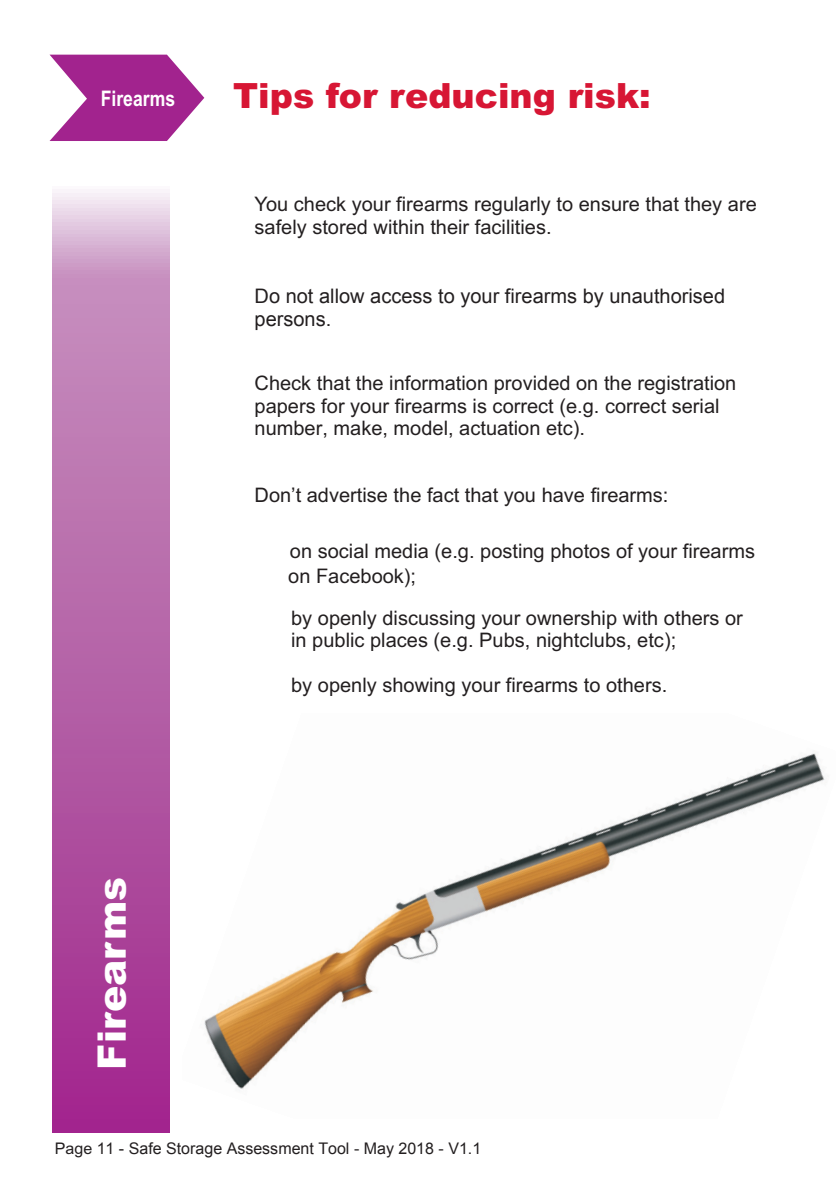
<style>
.page{position:relative;width:840px;height:1191px;background:#fff}
.page>*{position:absolute;margin:0;border:0;box-sizing:border-box;transform-origin:0 0}
.t1{font:900 39.2px "Arial";color:#fff}
.t2{font:900 34.8px "Arial";color:#d71634}
.t3{font:700 21.4px "Arial Narrow";color:#fff}
.t4{font:20px/22.4px "Arial";color:#231f20}
.t5{font:16px "Arial";color:#231f20}
</style>
<div class="page">
<svg style="left:52px;top:189px;width:118px;height:943px;background:#b765aa"></svg>
<svg style="left:50px;top:55px;width:154px;height:86px"></svg>
<img style="left:204px;top:753px;width:621px;height:336px">
<p class="t3" style="left:101px;top:90px;width:76px">Firearms</p>
<h2 class="t2" style="left:233px;top:83px;width:419px">Tips for reducing risk:</h2>
<p class="t4" style="left:254px;top:195px;width:503px">You check your firearms regularly to ensure that they are safely stored within their facilities.</p>
<p class="t4" style="left:254px;top:285px;width:472px">Do not allow access to your firearms by unauthorised persons.</p>
<p class="t4" style="left:254px;top:374px;width:483px">Check that the information provided on the registration papers for your firearms is correct (e.g. correct serial number, make, model, actuation etc).</p>
<p class="t4" style="left:254px;top:485px;width:415px">Don’t advertise the fact that you have firearms:</p>
<p class="t4" style="left:288px;top:540px;width:468px;line-height:24.8px">on social media (e.g. posting photos of your firearms on Facebook);</p>
<p class="t4" style="left:291px;top:608px;width:453px">by openly discussing your ownership with others or in public places (e.g. Pubs, nightclubs, etc);</p>
<p class="t4" style="left:291px;top:675px;width:377px">by openly showing your firearms to others.</p>
<h1 class="t1" style="left:97px;top:1069px;width:194px;rotate:-90deg">Firearms</h1>
<p class="t5" style="left:55px;top:1142px;width:427px">Page 11 - Safe Storage Assessment Tool - May 2018 - V1.1</p>
</div>
